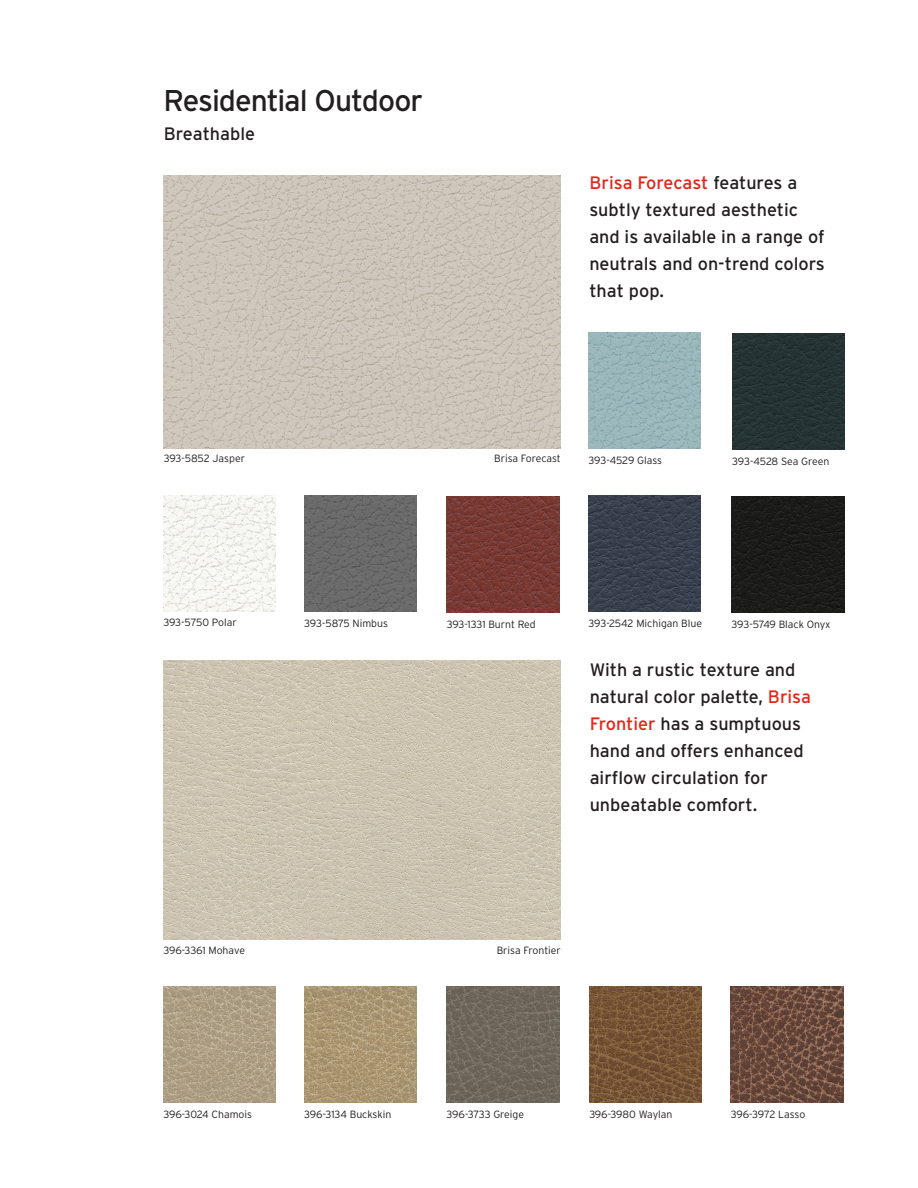
<style>
.page{position:relative;width:918px;height:1188px;background:#fff}
.page>*{position:absolute;margin:0;border:0;box-sizing:border-box;transform-origin:0 0}
.t1{font:30px "Interstate";letter-spacing:-.03em;color:#231f20}
.t2{font:18px/27px "Interstate";color:#231f20}
.t3{font:300 10.5px "Interstate";letter-spacing:-.01em;color:#231f20}
.s1{color:#e72419}
</style>
<div class="page">
<img style="left:304px;top:496px;width:113px;height:116px">
<img style="left:732px;top:497px;width:112px;height:116px">
<img style="left:447px;top:987px;width:112px;height:116px">
<img style="left:163px;top:987px;width:113px;height:116px">
<img style="left:163px;top:495px;width:113px;height:116px">
<img style="left:589px;top:987px;width:113px;height:116px">
<img style="left:304px;top:987px;width:113px;height:116px">
<img style="left:731px;top:987px;width:112px;height:116px">
<img style="left:163px;top:176px;width:398px;height:273px">
<img style="left:163px;top:660px;width:398px;height:279px">
<img style="left:447px;top:497px;width:112px;height:116px">
<img style="left:589px;top:496px;width:112px;height:116px">
<img style="left:732px;top:334px;width:113px;height:116px">
<img style="left:589px;top:333px;width:112px;height:116px">
<p class="t1" style="left:163px;top:84px;width:261px">Residential Outdoor</p>
<p class="t2" style="left:164px;top:120px;width:93px">Breathable</p>
<p class="t2" style="left:589px;top:169px;width:237px"><span class="s1">Brisa Forecast</span> features a subtly textured aesthetic and is available in a range of neutrals and on-trend colors that pop.</p>
<p class="t3" style="left:164px;top:453px;width:83px">393-5852 Jasper</p>
<p class="t3" style="left:494px;top:453px;width:68px">Brisa Forecast</p>
<p class="t3" style="left:589px;top:454px;width:75px">393-4529 Glass</p>
<p class="t3" style="left:732px;top:455px;width:99px">393-4528 Sea Green</p>
<p class="t3" style="left:163px;top:617px;width:75px">393-5750 Polar</p>
<p class="t3" style="left:304px;top:617px;width:85px">393-5875 Nimbus</p>
<p class="t3" style="left:732px;top:618px;width:101px">393-5749 Black Onyx</p>
<p class="t3" style="left:447px;top:618px;width:91px">393-1331 Burnt Red</p>
<p class="t3" style="left:589px;top:617px;width:115px">393-2542 Michigan Blue</p>
<p class="t2" style="left:590px;top:656px;width:223px">With a rustic texture and natural color palette, <span class="s1">Brisa<br>Frontier</span> has a sumptuous hand and offers enhanced airflow circulation for unbeatable comfort.</p>
<p class="t3" style="left:163px;top:945px;width:83px">396-3361 Mohave</p>
<p class="t3" style="left:497px;top:945px;width:66px">Brisa Frontier</p>
<p class="t3" style="left:163px;top:1108px;width:90px">396-3024 Chamois</p>
<p class="t3" style="left:447px;top:1108px;width:79px">396-3733 Greige</p>
<p class="t3" style="left:304px;top:1108px;width:89px">396-3134 Buckskin</p>
<p class="t3" style="left:589px;top:1108px;width:85px">396-3980 Waylan</p>
<p class="t3" style="left:731px;top:1108px;width:76px">396-3972 Lasso</p>
</div>
